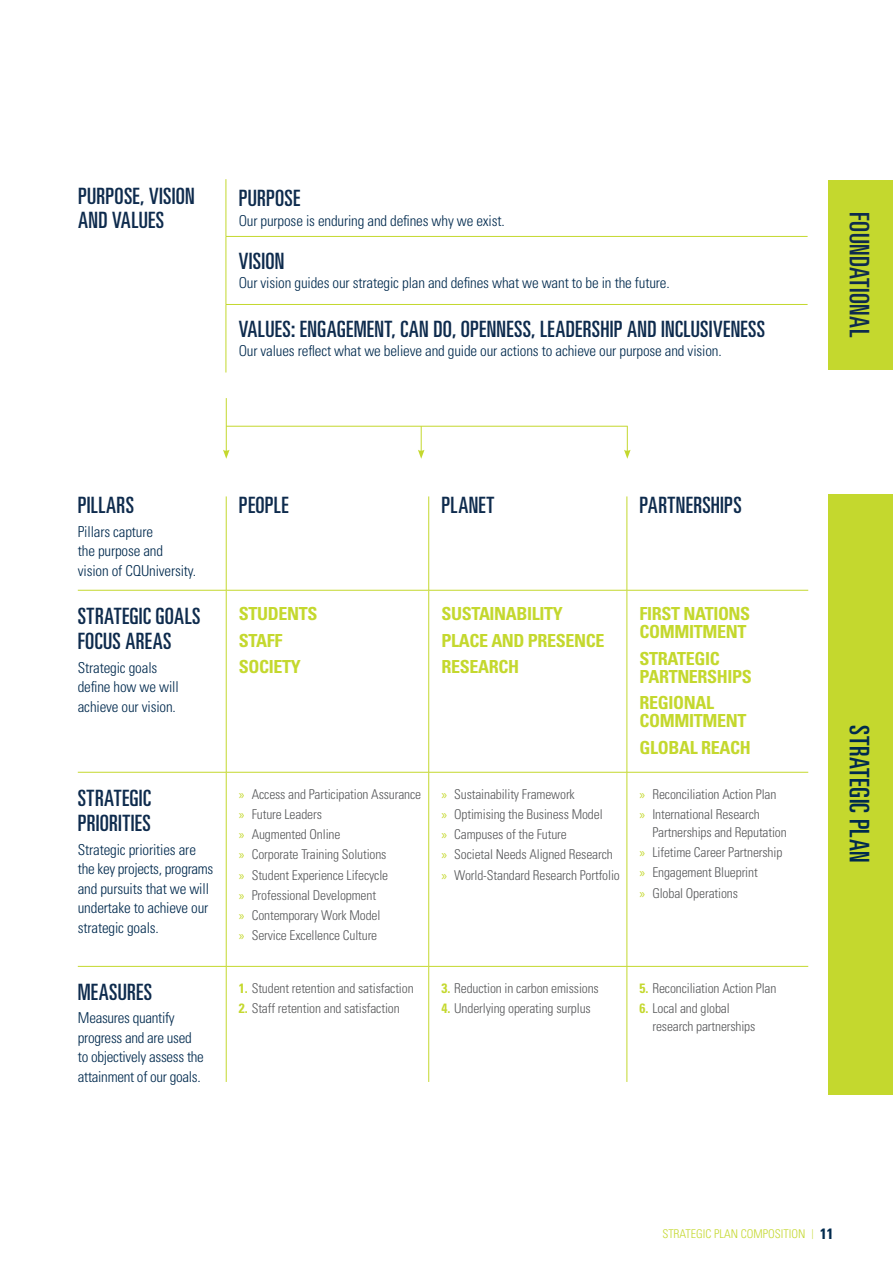
<style>
.page{position:relative;width:893px;height:1263px;background:#fff}
.page>*{position:absolute;margin:0;border:0;box-sizing:border-box;transform-origin:0 0}
.t1{font:ultra-condensed 27px "Univers LT Std";letter-spacing:.02em;color:#002a4e}
.t2{font:ultra-condensed 27px "Univers LT Std";letter-spacing:.01em;color:#0e2b4d}
.t3{font:ultra-condensed 22.5px/25.5px "Univers LT Std";letter-spacing:.015em;color:#0e2b4d}
.t4{font:700 condensed 18px/26.5px "Univers LT Std";letter-spacing:-.02em;color:#c4d82e}
.t5{font:300 condensed 15px/19.5px "Univers LT Std";letter-spacing:-.01em;color:#002a4e}
.t6{font:300 condensed 13.5px/20.1px "Univers LT Std";letter-spacing:-.01em;color:#58595b}
.t7{font:300 condensed 12px "Univers LT Std";color:#c4d82e}
.s1{font-family:"Myriad Pro";font-weight:400;font-stretch:normal;color:#c4d82e}
.s2{font-weight:700;color:#c4d82e}
.s3{font-weight:100;font-stretch:ultra-condensed;font-size:13.5px}
.s4{font-weight:700;font-size:15px;color:#002a4e}
</style>
<div class="page">
<div style="left:828px;top:180px;width:65px;height:189px;background:#c4d82e"></div>
<div style="left:828px;top:494px;width:65px;height:600px;background:#c4d82e"></div>
<hr style="left:226px;top:496px;width:1px;height:94px;background:#c4d82e">
<hr style="left:428px;top:496px;width:1px;height:94px;background:#c4d82e">
<hr style="left:627px;top:496px;width:1px;height:94px;background:#c4d82e">
<hr style="left:78px;top:590px;width:148px;height:1px;background:#c4d82e">
<hr style="left:226px;top:590px;width:203px;height:1px;background:#c4d82e">
<hr style="left:226px;top:590px;width:1px;height:182px;background:#c4d82e">
<hr style="left:429px;top:590px;width:198px;height:1px;background:#c4d82e">
<hr style="left:428px;top:590px;width:1px;height:182px;background:#c4d82e">
<hr style="left:627px;top:590px;width:181px;height:1px;background:#c4d82e">
<hr style="left:627px;top:590px;width:1px;height:182px;background:#c4d82e">
<hr style="left:78px;top:772px;width:148px;height:1px;background:#c4d82e">
<hr style="left:226px;top:772px;width:203px;height:1px;background:#c4d82e">
<hr style="left:226px;top:772px;width:1px;height:194px;background:#c4d82e">
<hr style="left:429px;top:772px;width:198px;height:1px;background:#c4d82e">
<hr style="left:428px;top:772px;width:1px;height:194px;background:#c4d82e">
<hr style="left:627px;top:772px;width:181px;height:1px;background:#c4d82e">
<hr style="left:627px;top:772px;width:1px;height:194px;background:#c4d82e">
<hr style="left:78px;top:966px;width:148px;height:1px;background:#c4d82e">
<hr style="left:226px;top:966px;width:203px;height:1px;background:#c4d82e">
<hr style="left:226px;top:966px;width:1px;height:116px;background:#c4d82e">
<hr style="left:429px;top:966px;width:198px;height:1px;background:#c4d82e">
<hr style="left:428px;top:966px;width:1px;height:116px;background:#c4d82e">
<hr style="left:627px;top:966px;width:181px;height:1px;background:#c4d82e">
<hr style="left:627px;top:966px;width:1px;height:116px;background:#c4d82e">
<hr style="left:226px;top:179px;width:1px;height:57px;background:#c4d82e">
<hr style="left:226px;top:237px;width:1px;height:67px;background:#c4d82e">
<hr style="left:226px;top:305px;width:1px;height:67px;background:#c4d82e">
<hr style="left:226px;top:236px;width:582px;height:1px;background:#c4d82e">
<hr style="left:226px;top:304px;width:582px;height:1px;background:#c4d82e">
<hr style="left:226px;top:398px;width:1px;height:54px;background:#c4d82e">
<svg style="left:223px;top:450px;width:7px;height:9px"></svg>
<svg style="left:418px;top:427px;width:6px;height:32px"></svg>
<svg style="left:624px;top:427px;width:7px;height:32px"></svg>
<hr style="left:226px;top:426px;width:402px;height:1px;background:#c4d82e">
<h2 class="t3" style="left:78px;top:184px;width:118px;line-height:24px">PURPOSE, VISION<br>AND VALUES</h2>
<h2 class="t3" style="left:239px;top:185px;width:63px">PURPOSE</h2>
<p class="t5" style="left:239px;top:211px;width:268px">Our purpose is enduring and defines why we exist.</p>
<h2 class="t3" style="left:239px;top:248px;width:47px">VISION</h2>
<p class="t5" style="left:239px;top:273px;width:433px">Our vision guides our strategic plan and defines what we want to be in the future.</p>
<h2 class="t3" style="left:239px;top:316px;width:528px">VALUES: ENGAGEMENT, CAN DO, OPENNESS, LEADERSHIP AND INCLUSIVENESS</h2>
<p class="t5" style="left:239px;top:341px;width:485px">Our values reflect what we believe and guide our actions to achieve our purpose and vision.</p>
<h2 class="t3" style="left:78px;top:492px;width:58px">PILLARS</h2>
<p class="t5" style="left:78px;top:521px;width:120px">Pillars capture<br>the purpose and vision of CQUniversity.</p>
<h2 class="t3" style="left:78px;top:603px;width:124px">STRATEGIC GOALS<br>FOCUS AREAS</h2>
<p class="t5" style="left:78px;top:658px;width:102px">Strategic goals define how we will achieve our vision.</p>
<h2 class="t3" style="left:78px;top:785px;width:75px">STRATEGIC<br>PRIORITIES</h2>
<p class="t5" style="left:78px;top:840px;width:137px">Strategic priorities are the key projects, programs and pursuits that we will undertake to achieve our strategic goals.</p>
<h2 class="t3" style="left:78px;top:979px;width:76px">MEASURES</h2>
<p class="t5" style="left:78px;top:1008px;width:128px">Measures quantify progress and are used to objectively assess the attainment of our goals.</p>
<h2 class="t3" style="left:239px;top:492px;width:51px">PEOPLE</h2>
<h2 class="t3" style="left:441px;top:492px;width:54px">PLANET</h2>
<h2 class="t3" style="left:640px;top:492px;width:104px">PARTNERSHIPS</h2>
<h3 class="t4" style="left:239px;top:600px;width:80px">STUDENTS<br>STAFF<br>SOCIETY</h3>
<h3 class="t4" style="left:441px;top:600px;width:164px">SUSTAINABILITY<br>PLACE AND PRESENCE<br>RESEARCH</h3>
<h3 class="t4" style="left:640px;top:605px;width:112px;line-height:18px">FIRST NATIONS<br>COMMITMENT</h3>
<h3 class="t4" style="left:640px;top:649px;width:114px;line-height:18px">STRATEGIC<br>PARTNERSHIPS</h3>
<h3 class="t4" style="left:640px;top:694px;width:108px;line-height:18px">REGIONAL<br>COMMITMENT</h3>
<h3 class="t4" style="left:640px;top:734px;width:113px">GLOBAL REACH</h3>
<p class="t6" style="left:239px;top:784px;width:184px"><span class="s1">»</span> Access and Participation Assurance <span class="s1">»</span> Future Leaders<br><span class="s1">»</span> Augmented Online<br><span class="s1">»</span> Corporate Training Solutions<br><span class="s1">»</span> Student Experience Lifecycle<br><span class="s1">»</span> Professional Development<br><span class="s1">»</span> Contemporary Work Model<br><span class="s1">»</span> Service Excellence Culture</p>
<p class="t6" style="left:441px;top:784px;width:180px"><span class="s1">»</span> Sustainability Framework<br><span class="s1">»</span> Optimising the Business Model<br><span class="s1">»</span> Campuses of the Future<br><span class="s1">»</span> Societal Needs Aligned Research <span class="s1">»</span> World-Standard Research Portfolio</p>
<p class="t6" style="left:640px;top:784px;width:138px"><span class="s1">»</span> Reconciliation Action Plan <span class="s1">»</span> International Research</p>
<p class="t6" style="left:640px;top:822px;width:149px;text-indent:13px">Partnerships and Reputation <span class="s1">»</span> Lifetime Career Partnership <span class="s1">»</span> Engagement Blueprint<br><span class="s1">»</span> Global Operations</p>
<p class="t6" style="left:239px;top:978px;width:176px"><span class="s2">1.</span> Student retention and satisfaction</p>
<p class="t6" style="left:239px;top:998px;width:162px"><span class="s2">2.</span> Staff retention and satisfaction</p>
<p class="t6" style="left:441px;top:978px;width:159px"><span class="s2">3.</span> Reduction in carbon emissions</p>
<p class="t6" style="left:441px;top:998px;width:151px"><span class="s2">4.</span> Underlying operating surplus</p>
<p class="t6" style="left:640px;top:978px;width:138px"><span class="s2">5.</span> Reconciliation Action Plan</p>
<p class="t6" style="left:652px;top:999px;width:105px;line-height:18px;text-indent:-13px"><span class="s2">6.</span> Local and global research partnerships</p>
<h1 class="t2" style="left:875px;top:212px;width:126px;rotate:90deg">FOUNDATIONAL</h1>
<h1 class="t1" style="left:875px;top:725px;width:139px;rotate:90deg">STRATEGIC PLAN</h1>
<p class="t7" style="left:662px;top:1227px;width:173px">STRATEGIC PLAN COMPOSITION <span class="s3">|</span> <span class="s4">11</span></p>
</div>
